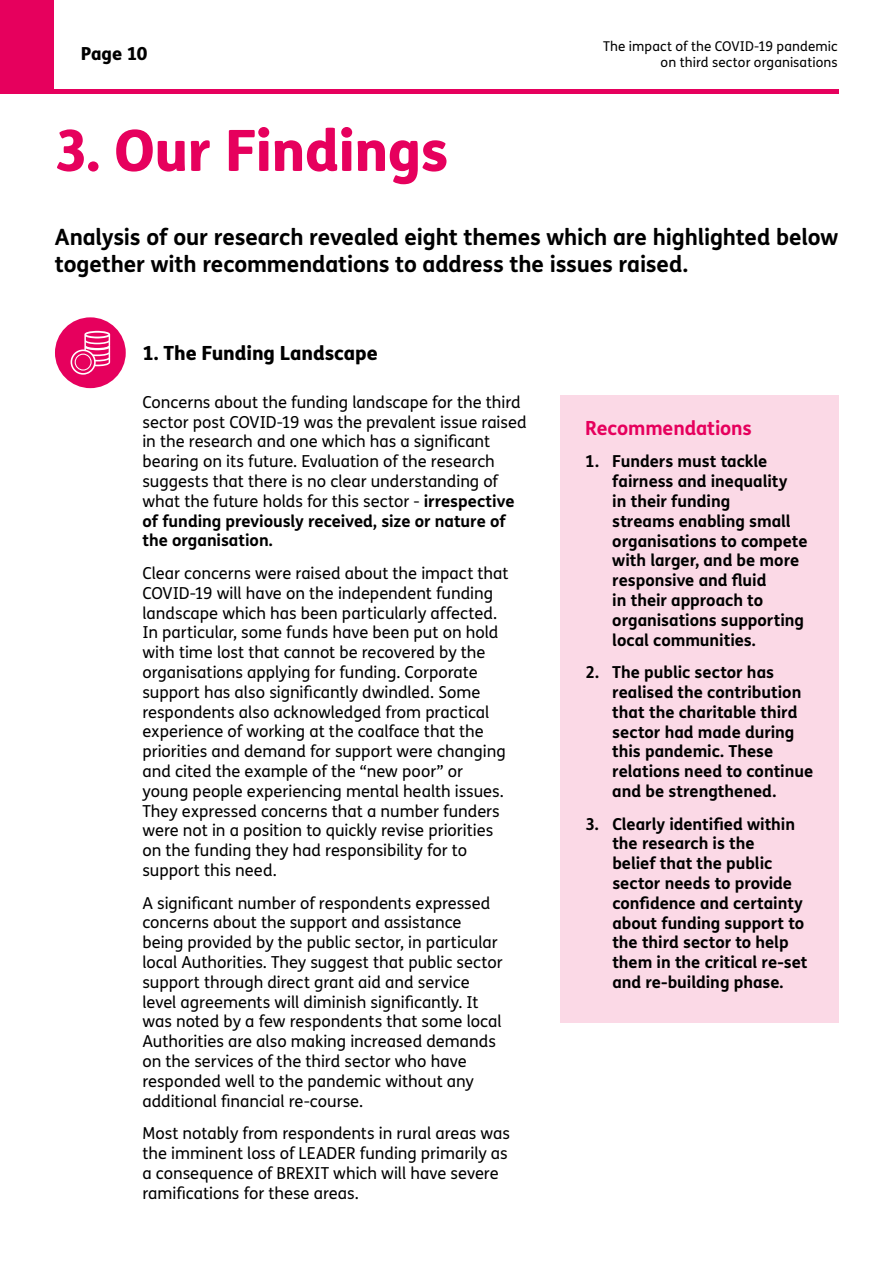
<style>
.page{position:relative;width:893px;height:1263px;background:#fff}
.page>*{position:absolute;margin:0;border:0;box-sizing:border-box;transform-origin:0 0}
.t1{font:800 57px "FS Me";letter-spacing:-.01em;color:#e6005d}
.t2{font:700 22.5px/27px "FS Me";letter-spacing:-.01em;color:#000}
.t3{font:800 19.5px "FS Me";letter-spacing:-.005em;color:#000}
.t4{font:700 19.5px "FS Me";letter-spacing:-.01em;color:#e6005d}
.t5{font:800 18px "FS Me";letter-spacing:-.01em;color:#000}
.t6{font:16.5px/19.8px "FS Me";color:#000}
.t7{font:700 16.5px/19.8px "FS Me";letter-spacing:-.005em;color:#000}
.t8{font:13.5px/16.2px "FS Me";letter-spacing:.005em;color:#000;text-align:right}
.s1{font-weight:700}
</style>
<div class="page">
<div style="left:0;top:0;width:53px;height:94px;background:#e6005d"></div>
<div style="left:52px;top:89px;width:787px;height:5px;background:#e6005d"></div>
<div style="left:560px;top:395px;width:278px;height:628px;background:#fbd9e6"></div>
<div style="left:55px;top:317px;width:71px;height:71px;background:#e6005d;border-radius:50%"></div>
<svg style="left:71px;top:331px;width:39px;height:44px"></svg>
<p class="t5" style="left:81px;top:40px;width:68px">Page 10</p>
<h1 class="t1" style="left:54px;top:106px;width:396px">3. Our Findings</h1>
<p class="t8" style="left:603px;top:37px;width:236px">The impact of the COVID-19 pandemic on third sector organisations</p>
<h2 class="t2" style="left:55px;top:223px;width:785px">Analysis of our research revealed eight themes which are highlighted below together with recommendations to address the issues raised.</h2>
<p class="t3" style="left:142px;top:338px;width:237px">1. The Funding Landscape</p>
<p class="t6" style="left:142px;top:392px;width:386px">Concerns about the funding landscape for the third sector post COVID-19 was the prevalent issue raised in the research and one which has a significant bearing on its future. Evaluation of the research suggests that there is no clear understanding of what the future holds for this sector - <span class="s1">irrespective of funding previously received, size or nature of the organisation.</span></p>
<p class="t6" style="left:142px;top:563px;width:368px">Clear concerns were raised about the impact that COVID-19 will have on the independent funding landscape which has been particularly affected.<br>In particular, some funds have been put on hold with time lost that cannot be recovered by the organisations applying for funding. Corporate support has also significantly dwindled. Some respondents also acknowledged from practical experience of working at the coalface that the priorities and demand for support were changing and cited the example of the “new poor” or young people experiencing mental health issues.<br>They expressed concerns that a number funders were not in a position to quickly revise priorities on the funding they had responsibility for to support this need.</p>
<p class="t6" style="left:142px;top:892px;width:362px">A significant number of respondents expressed concerns about the support and assistance being provided by the public sector, in particular local Authorities. They suggest that public sector support through direct grant aid and service level agreements will diminish significantly. It was noted by a few respondents that some local Authorities are also making increased demands on the services of the third sector who have responded well to the pandemic without any additional financial re-course.</p>
<p class="t6" style="left:142px;top:1123px;width:369px">Most notably from respondents in rural areas was the imminent loss of LEADER funding primarily as a consequence of BREXIT which will have severe ramifications for these areas.</p>
<p class="t4" style="left:585px;top:413px;width:168px">Recommendations</p>
<p class="t7" style="left:612px;top:451px;width:197px;text-indent:-27px">1. Funders must tackle fairness and inequality<br>in their funding<br>streams enabling small organisations to compete with larger, and be more responsive and fluid<br>in their approach to organisations supporting local communities.</p>
<p class="t7" style="left:612px;top:661px;width:202px;text-indent:-27px">2. The public sector has realised the contribution that the charitable third sector had made during this pandemic. These relations need to continue and be strengthened.</p>
<p class="t7" style="left:612px;top:813px;width:197px;text-indent:-27px">3. Clearly identified within the research is the<br>belief that the public sector needs to provide confidence and certainty about funding support to the third sector to help them in the critical re-set and re-building phase.</p>
</div>
